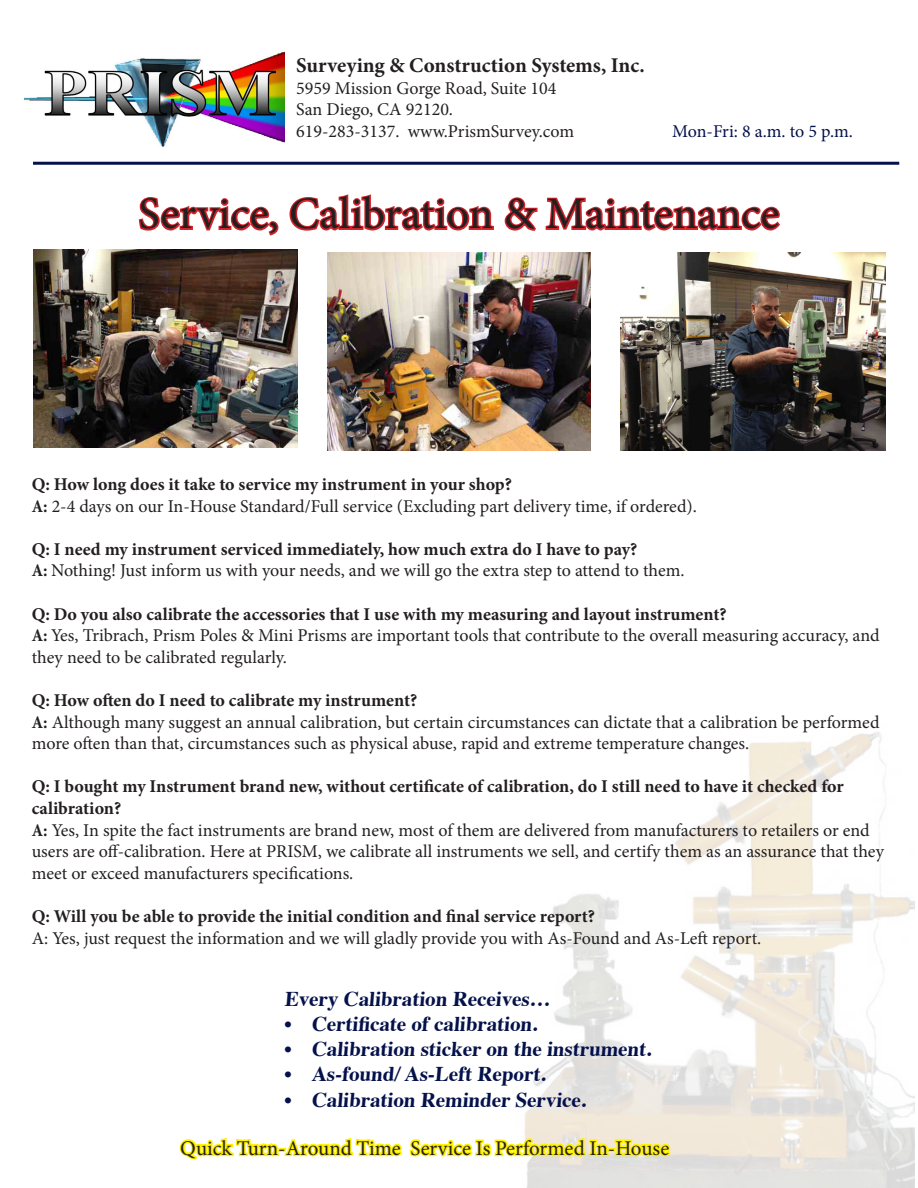
<style>
.page{position:relative;width:918px;height:1188px;background:#fff}
.page>*{position:absolute;margin:0;border:0;box-sizing:border-box;transform-origin:0 0}
.t1{font:45px "Minion Pro";color:#231f20}
.t2{font:700 21px "Times";color:#04114b}
.t3{font:21px "Minion Pro";color:#231f20}
.t4{font:700 21px "Minion Pro";letter-spacing:-.005em;color:#231f20}
.t5{font:18px/21.6px "Minion Pro";color:#231f20}
.t6{font:700 18px/21.6px "Minion Pro";color:#231f20}
.t7{font:18px "Minion Pro";letter-spacing:-.01em;color:#04114b}
.s1{font-weight:700;font-stretch:condensed}
</style>
<div class="page">
<img style="left:524px;top:732px;width:391px;height:456px">
<img style="left:25px;top:52px;width:259px;height:95px">
<hr style="left:33px;top:162px;width:866px;height:3px;background:#04114b">
<svg style="left:138px;top:197px;width:141px;height:39px"></svg>
<svg style="left:289px;top:194px;width:205px;height:37px"></svg>
<svg style="left:503px;top:161px;width:350px;height:883px"></svg>
<img style="left:33px;top:249px;width:265px;height:199px">
<img style="left:328px;top:253px;width:262px;height:198px">
<img style="left:621px;top:252px;width:265px;height:199px">
<svg style="left:179px;top:1125px;width:494px;height:37px"></svg>
<p class="t4" style="left:296px;top:51px;width:350px">Surveying &amp; Construction Systems, Inc.</p>
<p class="t5" style="left:296px;top:77px;width:262px">5959 Mission Gorge Road, Suite 104</p>
<p class="t5" style="left:296px;top:99px;width:158px">San Diego, CA 92120.</p>
<p class="t5" style="left:296px;top:121px;width:279px">619-283-3137. www.PrismSurvey.com</p>
<p class="t7" style="left:672px;top:119px;width:182px">Mon-Fri: 8 a.m. to 5 p.m.</p>
<p class="t1" style="left:139px;top:184px;width:642px">Service, Calibration &amp; Maintenance</p>
<p class="t6" style="left:32px;top:473px;width:482px">Q: How long does it take to service my instrument in your shop?</p>
<p class="t5" style="left:32px;top:495px;width:667px"><span class="s1">A:</span> 2-4 days on our In-House Standard/Full service (Excluding part delivery time, if ordered).</p>
<p class="t6" style="left:32px;top:538px;width:607px">Q: I need my instrument serviced immediately, how much extra do I have to pay?</p>
<p class="t5" style="left:32px;top:560px;width:654px"><span class="s1">A:</span> Nothing! Just inform us with your needs, and we will go the extra step to attend to them.</p>
<p class="t6" style="left:32px;top:603px;width:697px">Q: Do you also calibrate the accessories that I use with my measuring and layout instrument?</p>
<p class="t5" style="left:32px;top:625px;width:849px"><span class="s1">A:</span> Yes, Tribrach, Prism Poles &amp; Mini Prisms are important tools that contribute to the overall measuring accuracy, and they need to be calibrated regularly.</p>
<p class="t6" style="left:32px;top:689px;width:387px">Q: How often do I need to calibrate my instrument?</p>
<p class="t5" style="left:32px;top:711px;width:849px"><span class="s1">A:</span> Although many suggest an annual calibration, but certain circumstances can dictate that a calibration be performed more often than that, circumstances such as physical abuse, rapid and extreme temperature changes.</p>
<p class="t6" style="left:32px;top:776px;width:813px">Q: I bought my Instrument brand new, without certificate of calibration, do I still need to have it checked for calibration?</p>
<p class="t5" style="left:32px;top:819px;width:854px"><span class="s1">A:</span> Yes, In spite the fact instruments are brand new, most of them are delivered from manufacturers to retailers or end users are off-calibration. Here at PRISM, we calibrate all instruments we sell, and certify them as an assurance that they meet or exceed manufacturers specifications.</p>
<p class="t6" style="left:32px;top:905px;width:565px">Q: Will you be able to provide the initial condition and final service report?</p>
<p class="t5" style="left:32px;top:927px;width:731px">A: Yes, just request the information and we will gladly provide you with As-Found and As-Left report.</p>
<p class="t2" style="left:284px;top:979px;width:271px">Every Calibration Receives…</p>
<p class="t2" style="left:284px;top:1004px;width:257px">• Certificate of calibration.</p>
<p class="t2" style="left:284px;top:1029px;width:371px">• Calibration sticker on the instrument.</p>
<p class="t2" style="left:284px;top:1054px;width:266px">• As-found/ As-Left Report.</p>
<p class="t2" style="left:284px;top:1079px;width:306px">• Calibration Reminder Service.</p>
<p class="t3" style="left:180px;top:1134px;width:490px">Quick Turn-Around Time Service Is Performed In-House</p>
</div>
